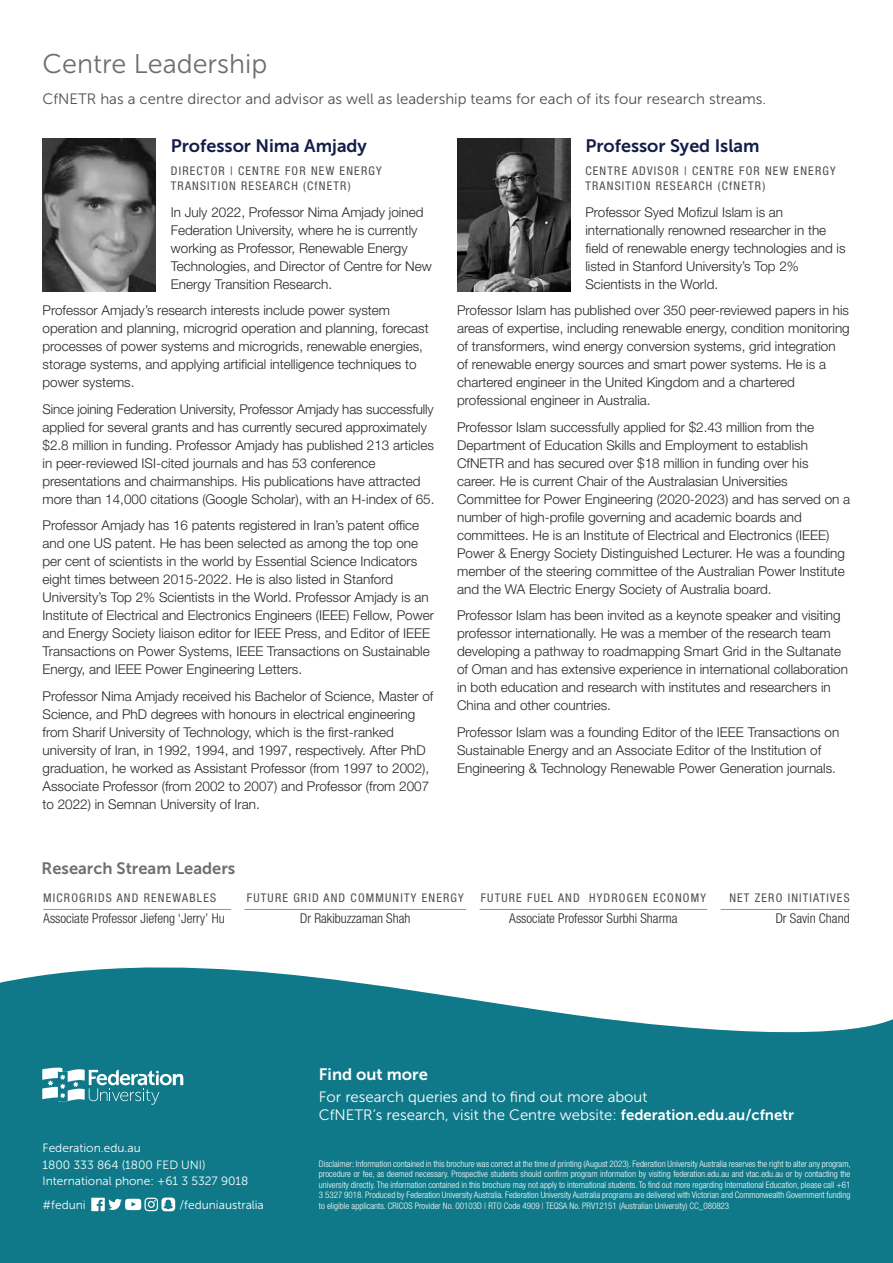
<style>
.page{position:relative;width:893px;height:1263px;background:#fff}
.page>*{position:absolute;margin:0;border:0;box-sizing:border-box;transform-origin:0 0}
.t1{font:27px "Museo Sans 300";color:#6c6e71}
.t2{font:18px "Museo Sans 700";color:#121c47}
.t3{font:16.5px "Museo Sans 700";color:#6c6e71}
.t4{font:16.5px "Museo Sans 700";color:#fff}
.t5{font:15px/18px "Museo Sans 300";color:#fff}
.t6{font:15px "Museo Sans 300";color:#4c4d4f}
.t7{font:300 13.5px/18px "Helvetica Neue LT";color:#272526}
.t8{font:300 condensed 13.5px "Helvetica Neue LT";color:#272526}
.t9{font:condensed 12px/15px "Helvetica Neue LT";letter-spacing:.1em;color:#4c4d4f}
.t10{font:12px "Museo Sans 300";color:#fff}
.t11{font:300 condensed 9px/10.5px "Helvetica Neue LT";color:#fff;text-align:justify}
.s1{font-family:"Museo Sans 700"}
</style>
<div class="page">
<svg style="left:0;top:967px;width:893px;height:296px;background:#298795"></svg>
<svg style="left:91px;top:1197px;width:84px;height:14px"></svg>
<svg style="left:42px;top:1067px;width:141px;height:38px"></svg>
<img style="left:43px;top:138px;width:113px;height:153px">
<img style="left:457px;top:138px;width:113px;height:153px">
<hr style="left:43px;top:909px;width:188px;height:1px;background:#919397">
<hr style="left:245px;top:909px;width:221px;height:1px;background:#919397">
<hr style="left:480px;top:909px;width:227px;height:1px;background:#919397">
<hr style="left:721px;top:909px;width:129px;height:1px;background:#919397">
<p class="t1" style="left:43px;top:54px;width:226px">Centre Leadership</p>
<p class="t6" style="left:43px;top:93px;width:725px">CfNETR has a centre director and advisor as well as leadership teams for each of its four research streams.</p>
<p class="t2" style="left:171px;top:139px;width:198px">Professor Nima Amjady</p>
<p class="t9" style="left:171px;top:164px;width:212px">DIRECTOR | CENTRE FOR NEW ENERGY<br>TRANSITION RESEARCH (CfNETR)</p>
<p class="t7" style="left:171px;top:204px;width:262px">In July 2022, Professor Nima Amjady joined Federation University, where he is currently working as Professor, Renewable Energy Technologies, and Director of Centre for New Energy Transition Research.</p>
<p class="t7" style="left:43px;top:303px;width:388px">Professor Amjady’s research interests include power system operation and planning, microgrid operation and planning, forecast processes of power systems and microgrids, renewable energies, storage systems, and applying artificial intelligence techniques to power systems.</p>
<p class="t7" style="left:43px;top:401px;width:393px">Since joining Federation University, Professor Amjady has successfully applied for several grants and has currently secured approximately $2.8 million in funding. Professor Amjady has published 213 articles in peer-reviewed ISI-cited journals and has 53 conference presentations and chairmanships. His publications have attracted more than 14,000 citations (Google Scholar), with an H-index of 65.</p>
<p class="t7" style="left:43px;top:518px;width:393px">Professor Amjady has 16 patents registered in Iran’s patent office and one US patent. He has been selected as among the top one per cent of scientists in the world by Essential Science Indicators eight times between 2015-2022. He is also listed in Stanford University’s Top 2% Scientists in the World. Professor Amjady is an Institute of Electrical and Electronics Engineers (IEEE) Fellow, Power and Energy Society liaison editor for IEEE Press, and Editor of IEEE Transactions on Power Systems, IEEE Transactions on Sustainable Energy, and IEEE Power Engineering Letters.</p>
<p class="t7" style="left:43px;top:688px;width:392px">Professor Nima Amjady received his Bachelor of Science, Master of Science, and PhD degrees with honours in electrical engineering from Sharif University of Technology, which is the first-ranked university of Iran, in 1992, 1994, and 1997, respectively. After PhD graduation, he worked as Assistant Professor (from 1997 to 2002), Associate Professor (from 2002 to 2007) and Professor (from 2007 to 2022) in Semnan University of Iran.</p>
<p class="t3" style="left:42px;top:862px;width:195px">Research Stream Leaders</p>
<p class="t2" style="left:585px;top:139px;width:176px">Professor Syed Islam</p>
<p class="t9" style="left:585px;top:164px;width:252px">CENTRE ADVISOR | CENTRE FOR NEW ENERGY<br>TRANSITION RESEARCH (CfNETR)</p>
<p class="t7" style="left:585px;top:204px;width:262px">Professor Syed Mofizul Islam is an internationally renowned researcher in the field of renewable energy technologies and is listed in Stanford University’s Top 2% Scientists in the World.</p>
<p class="t7" style="left:457px;top:303px;width:394px">Professor Islam has published over 350 peer-reviewed papers in his areas of expertise, including renewable energy, condition monitoring of transformers, wind energy conversion systems, grid integration of renewable energy sources and smart power systems. He is a chartered engineer in the United Kingdom and a chartered professional engineer in Australia.</p>
<p class="t7" style="left:457px;top:419px;width:395px">Professor Islam successfully applied for $2.43 million from the Department of Education Skills and Employment to establish CfNETR and has secured over $18 million in funding over his career. He is current Chair of the Australasian Universities Committee for Power Engineering (2020-2023) and has served on a number of high-profile governing and academic boards and committees. He is an Institute of Electrical and Electronics (IEEE)<br>Power &amp; Energy Society Distinguished Lecturer. He was a founding member of the steering committee of the Australian Power Institute and the WA Electric Energy Society of Australia board.</p>
<p class="t7" style="left:457px;top:608px;width:392px">Professor Islam has been invited as a keynote speaker and visiting professor internationally. He was a member of the research team developing a pathway to roadmapping Smart Grid in the Sultanate of Oman and has extensive experience in international collaboration in both education and research with institutes and researchers in China and other countries.</p>
<p class="t7" style="left:457px;top:724px;width:384px">Professor Islam was a founding Editor of the IEEE Transactions on<br>Sustainable Energy and an Associate Editor of the Institution of<br>Engineering &amp; Technology Renewable Power Generation journals.</p>
<p class="t9" style="left:43px;top:891px;width:174px">MICROGRIDS AND RENEWABLES</p>
<p class="t9" style="left:247px;top:891px;width:218px">FUTURE GRID AND COMMUNITY ENERGY</p>
<p class="t9" style="left:481px;top:891px;width:227px">FUTURE FUEL AND HYDROGEN ECONOMY</p>
<p class="t9" style="left:729px;top:891px;width:122px">NET ZERO INITIATIVES</p>
<p class="t8" style="left:43px;top:914px;width:183px">Associate Professor Jiefeng ‘Jerry’ Hu</p>
<p class="t8" style="left:300px;top:914px;width:112px">Dr Rakibuzzaman Shah</p>
<p class="t8" style="left:509px;top:914px;width:170px">Associate Professor Surbhi Sharma</p>
<p class="t8" style="left:776px;top:914px;width:75px">Dr Savin Chand</p>
<p class="t10" style="left:43px;top:1143px;width:100px">Federation.edu.au</p>
<p class="t10" style="left:43px;top:1160px;width:165px">1800 333 864 (1800 FED UNI)</p>
<p class="t10" style="left:43px;top:1176px;width:207px">International phone: +61 3 5327 9018</p>
<p class="t10" style="left:43px;top:1200px;width:45px">#feduni</p>
<p class="t10" style="left:180px;top:1200px;width:86px">/feduniaustralia</p>
<p class="t4" style="left:319px;top:1068px;width:110px">Find out more</p>
<p class="t5" style="left:319px;top:1089px;width:477px">For research queries and to find out more about<br>CfNETR’s research, visit the Centre website: <span class="s1">federation.edu.au/cfnetr</span></p>
<p class="t11" style="left:319px;top:1159px;width:533px">Disclaimer: Information contained in this brochure was correct at the time of printing (August 2023). Federation University Australia reserves the right to alter any program, procedure or fee, as deemed necessary. Prospective students should confirm program information by visiting federation.edu.au and vtac.edu.au or by contacting the university directly. The information contained in this brochure may not apply to international students. To find out more regarding International Education, please call +61<br>3 5327 9018. Produced by Federation University Australia. Federation University Australia programs are delivered with Victorian and Commonwealth Government funding to eligible applicants. CRICOS Provider No. 00103D | RTO Code 4909 | TEQSA No. PRV12151 (Australian University) CC_080823</p>
</div>
